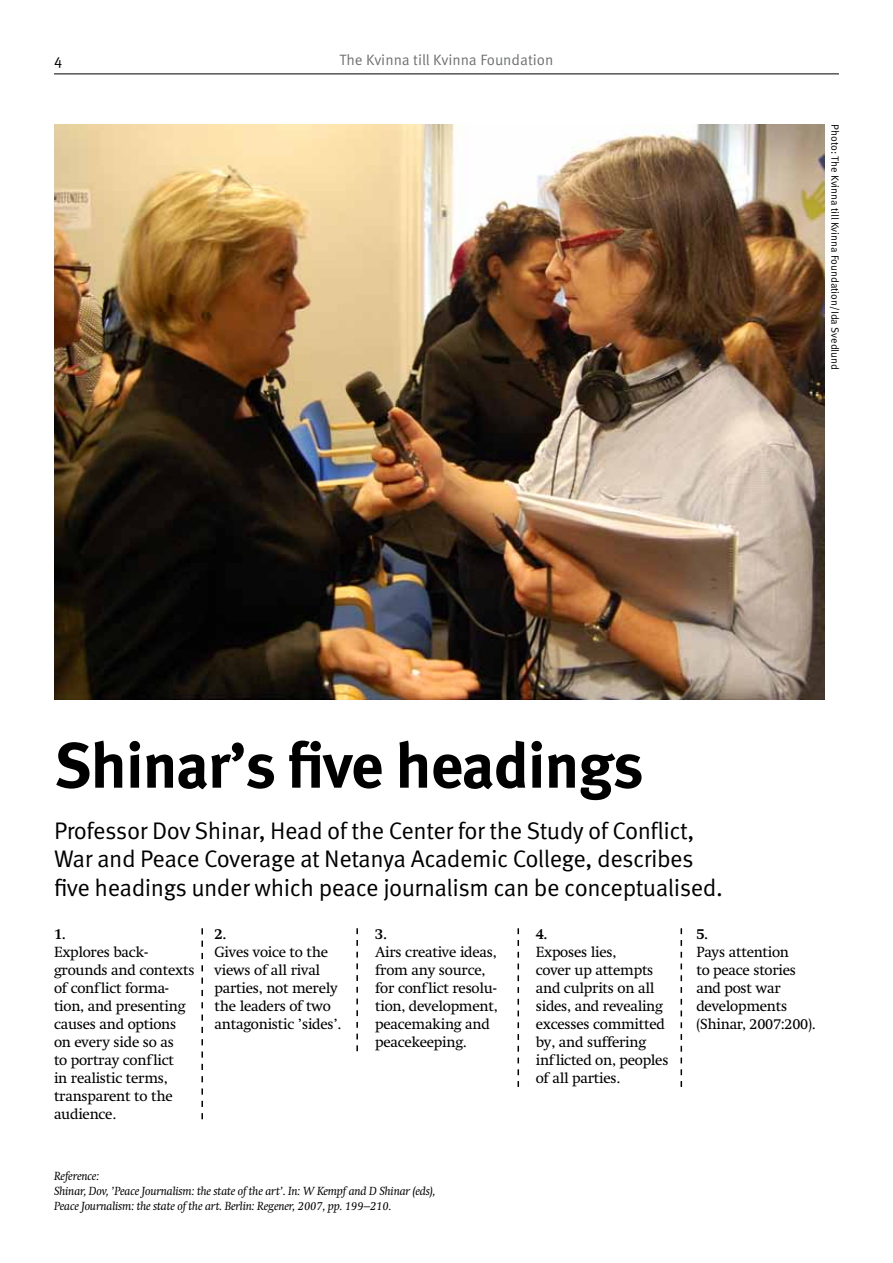
<style>
.page{position:relative;width:893px;height:1263px;background:#fff}
.page>*{position:absolute;margin:0;border:0;box-sizing:border-box;transform-origin:0 0}
.t1{font:700 63.6px "Meta OT";letter-spacing:-.02em;color:#000}
.t2{font:24px/28.5px "Meta OT Norm";letter-spacing:-.02em;color:#000}
.t3{font:15px/18px "Swift LT Std";letter-spacing:-.02em;color:#000}
.t4{font:15px "Meta OT Norm";color:#707172}
.t5{font:700 15px "Swift LT Std";color:#000}
.t6{font:15px "Meta OT Norm";color:#000}
.t7{font:italic 12px/15px "Swift LT Std";letter-spacing:-.02em;color:#000}
.t8{font:10.5px "Meta OT Norm";color:#000}
</style>
<div class="page">
<hr style="left:54px;top:74px;width:785px;height:1px;background:#000">
<img style="left:54px;top:124px;width:770px;height:576px">
<svg style="left:201px;top:928px;width:2px;height:191px"></svg>
<svg style="left:356px;top:928px;width:2px;height:123px"></svg>
<svg style="left:517px;top:928px;width:2px;height:159px"></svg>
<svg style="left:681px;top:928px;width:1px;height:159px"></svg>
<p class="t6" style="left:54px;top:51px;width:10px">4</p>
<p class="t4" style="left:339px;top:51px;width:215px">The Kvinna till Kvinna Foundation</p>
<p class="t8" style="left:842px;top:124px;width:247px;rotate:90deg">Photo: The Kvinna till Kvinna Foundation/Ida Svedlund</p>
<h1 class="t1" style="left:54px;top:725px;width:591px">Shinar’s five headings</h1>
<h2 class="t2" style="left:54px;top:816px;width:670px">Professor Dov Shinar, Head of the Center for the Study of Conflict,<br>War and Peace Coverage at Netanya Academic College, describes five headings under which peace journalism can be conceptualised.</h2>
<p class="t5" style="left:54px;top:926px;width:13px">1.</p>
<p class="t3" style="left:54px;top:943px;width:142px">Explores back&shy;grounds and contexts of conflict forma&shy;tion, and presenting causes and options on every side so as<br>to portray conflict<br>in realistic terms, transparent to the audience.</p>
<p class="t5" style="left:215px;top:926px;width:13px">2.</p>
<p class="t3" style="left:215px;top:943px;width:129px">Gives voice to the views of all rival parties, not merely the leaders of two antagonistic ’sides’.</p>
<p class="t5" style="left:375px;top:926px;width:13px">3.</p>
<p class="t3" style="left:375px;top:943px;width:124px">Airs creative ideas, from any source, for conflict resolu&shy;tion, development, peacemaking and peacekeeping.</p>
<p class="t7" style="left:54px;top:1169px;width:383px">Reference:<br>Shinar, Dov, ’Peace Journalism: the state of the art’. In: W Kempf and D Shinar (eds),<br>Peace Journalism: the state of the art. Berlin: Regener, 2007, pp. 199–210.</p>
<p class="t5" style="left:536px;top:926px;width:13px">4.</p>
<p class="t3" style="left:536px;top:943px;width:134px">Exposes lies,<br>cover up attempts and culprits on all sides, and revealing excesses committed by, and suffering inflicted on, peoples of all parties.</p>
<p class="t5" style="left:696px;top:926px;width:13px">5.</p>
<p class="t3" style="left:696px;top:943px;width:121px">Pays attention<br>to peace stories and post war developments (Shinar, 2007:200).</p>
</div>
